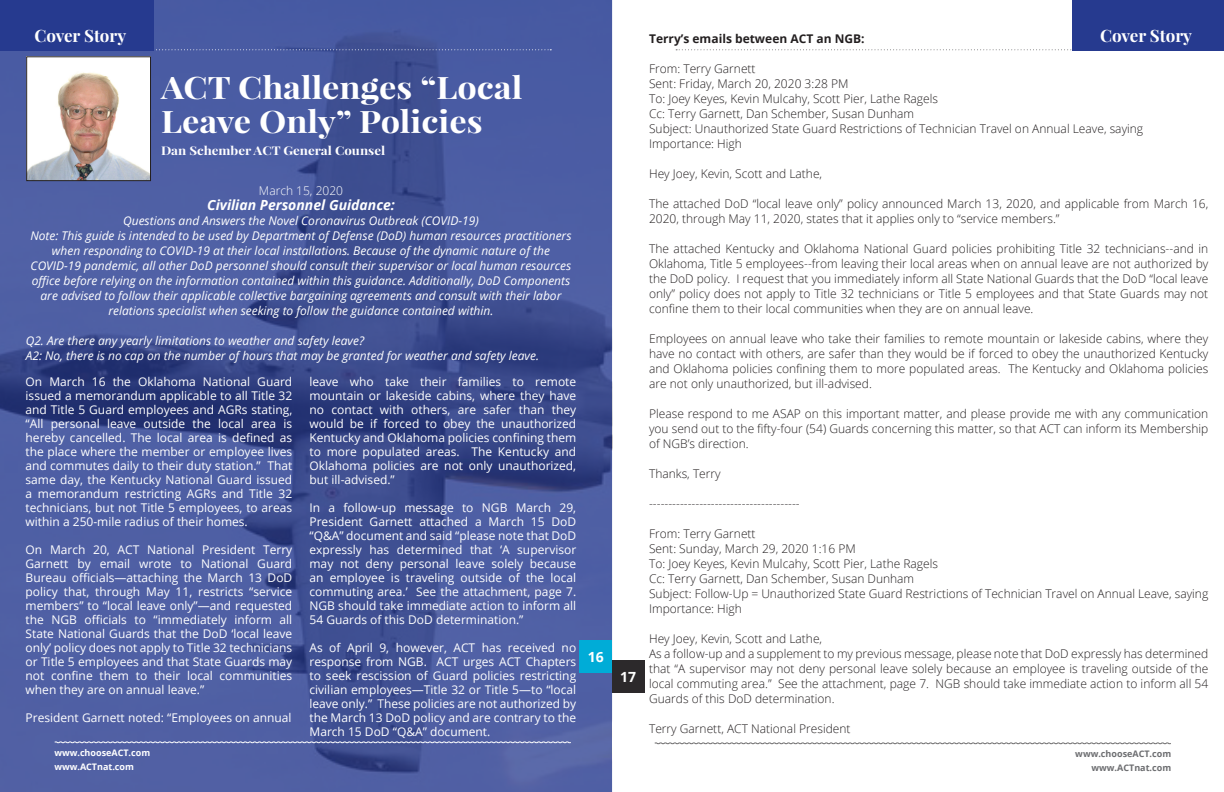
<style>
.page{position:relative;width:1224px;height:792px;background:#fff}
.page>*{position:absolute;margin:0;border:0;box-sizing:border-box;transform-origin:0 0}
.t1{font:700 31px/34px "Playfair Display";color:#fff;scale:1.11 1}
.t2{font:700 17px "Playfair Display";color:#fff}
.t3{font:italic 700 14px "Open Sans";color:#fff}
.t4{font:700 14px "Open Sans";color:#fff}
.t5{font:300 12px/15px "Open Sans";color:#231f20}
.t6{font:12px/14px "Open Sans";color:#fff;text-align:justify}
.t7{font:italic 12px/15px "Open Sans";color:#fff;text-align:center}
.t8{font:700 12px "Open Sans";color:#231f20}
.t9{font:700 12px "Playfair Display";color:#fff;scale:1.11 1}
.t10{font:300 12px "Open Sans";color:#fff}
.t11{font:700 9px/14px "Open Sans";color:#6c6d70;text-align:right}
.t12{font:700 9px/14px "Open Sans";color:#fff}
</style>
<div class="page">
<img style="left:0;top:0;width:612px;height:792px">
<img style="left:28px;top:58px;width:121px;height:121px">
<div style="left:26px;top:56px;width:125px;height:125px;border:1px solid #231f20"></div>
<svg style="left:154px;top:49px;width:397px;height:1px"></svg>
<div style="left:0;top:0;width:154px;height:50px;background:#263a8f"></div>
<svg style="left:676px;top:49px;width:396px;height:1px"></svg>
<div style="left:1072px;top:0;width:152px;height:50px;background:#263a8f"></div>
<svg style="left:654px;top:742px;width:517px;height:2px"></svg>
<svg style="left:54px;top:741px;width:517px;height:2px"></svg>
<div style="left:579px;top:641px;width:33px;height:32px;background:#00acd7"></div>
<div style="left:612px;top:661px;width:33px;height:32px;background:#2c292b"></div>
<h2 class="t2" style="left:34px;top:24px;width:93px">Cover Story</h2>
<h2 class="t2" style="left:1100px;top:24px;width:93px">Cover Story</h2>
<p class="t8" style="left:649px;top:30px;width:217px">Terry’s emails between ACT an NGB:</p>
<p class="t5" style="left:649px;top:61px;width:496px">From: Terry Garnett<br>Sent: Friday, March 20, 2020 3:28 PM<br>To: Joey Keyes, Kevin Mulcahy, Scott Pier, Lathe Ragels<br>Cc: Terry Garnett, Dan Schember, Susan Dunham<br>Subject: Unauthorized State Guard Restrictions of Technician Travel on Annual Leave, saying Importance: High</p>
<p class="t5" style="left:649px;top:166px;width:175px">Hey Joey, Kevin, Scott and Lathe,</p>
<p class="t5" style="left:649px;top:196px;width:561px">The attached DoD “local leave only” policy announced March 13, 2020, and applicable from March 16,<br>2020, through May 11, 2020, states that it applies only to “service members.”</p>
<p class="t5" style="left:649px;top:241px;width:561px;text-align:justify">The attached Kentucky and Oklahoma National Guard policies prohibiting Title 32 technicians--and in Oklahoma, Title 5 employees--from leaving their local areas when on annual leave are not authorized by the DoD policy. I request that you immediately inform all State National Guards that the DoD “local leave only” policy does not apply to Title 32 technicians or Title 5 employees and that State Guards may not confine them to their local communities when they are on annual leave.</p>
<p class="t5" style="left:649px;top:331px;width:561px;text-align:justify">Employees on annual leave who take their families to remote mountain or lakeside cabins, where they have no contact with others, are safer than they would be if forced to obey the unauthorized Kentucky and Oklahoma policies confining them to more populated areas. The Kentucky and Oklahoma policies are not only unauthorized, but ill-advised.</p>
<p class="t5" style="left:649px;top:406px;width:561px;text-align:justify">Please respond to me ASAP on this important matter, and please provide me with any communication you send out to the fifty-four (54) Guards concerning this matter, so that ACT can inform its Membership of NGB’s direction.</p>
<p class="t5" style="left:649px;top:466px;width:73px">Thanks, Terry</p>
<p class="t5" style="left:649px;top:496px;width:152px">---------------------------------------</p>
<p class="t5" style="left:649px;top:526px;width:561px">From: Terry Garnett<br>Sent: Sunday, March 29, 2020 1:16 PM<br>To: Joey Keyes, Kevin Mulcahy, Scott Pier, Lathe Ragels<br>Cc: Terry Garnett, Dan Schember, Susan Dunham<br>Subject: Follow-Up = Unauthorized State Guard Restrictions of Technician Travel on Annual Leave, saying Importance: High</p>
<p class="t5" style="left:649px;top:631px;width:561px">Hey Joey, Kevin, Scott and Lathe,<br>As a follow-up and a supplement to my previous message, please note that DoD expressly has determined that “A supervisor may not deny personal leave solely because an employee is traveling outside of the local commuting area.” See the attachment, page 7. NGB should take immediate action to inform all 54<br>Guards of this DoD determination.</p>
<p class="t5" style="left:649px;top:721px;width:203px">Terry Garnett, ACT National President</p>
<h1 class="t1" style="left:161px;top:71px;width:327px">ACT Challenges “Local<br>Leave Only” Policies</h1>
<p class="t9" style="left:161px;top:143px;width:203px">Dan Schember ACT General Counsel</p>
<p class="t10" style="left:259px;top:183px;width:86px">March 15, 2020</p>
<p class="t3" style="left:207px;top:195px;width:189px">Civilian Personnel Guidance:</p>
<p class="t7" style="left:30px;top:213px;width:543px">Questions and Answers the Novel Coronavirus Outbreak (COVID-19)<br>Note: This guide is intended to be used by Department of Defense (DoD) human resources practitioners when responding to COVID-19 at their local installations. Because of the dynamic nature of the COVID-19 pandemic, all other DoD personnel should consult their supervisor or local human resources office before relying on the information contained within this guidance. Additionally, DoD Components are advised to follow their applicable collective bargaining agreements and consult with their labor relations specialist when seeking to follow the guidance contained within.</p>
<p class="t7" style="left:26px;top:333px;width:515px;text-align:left">Q2. Are there any yearly limitations to weather and safety leave?<br>A2: No, there is no cap on the number of hours that may be granted for weather and safety leave.</p>
<p class="t6" style="left:26px;top:374px;width:268px">On March 16 the Oklahoma National Guard issued a memorandum applicable to all Title 32 and Title 5 Guard employees and AGRs stating, “All personal leave outside the local area is hereby cancelled. The local area is defined as the place where the member or employee lives and commutes daily to their duty station.” That same day, the Kentucky National Guard issued a memorandum restricting AGRs and Title 32 technicians, but not Title 5 employees, to areas within a 250-mile radius of their homes.</p>
<p class="t6" style="left:26px;top:542px;width:268px">On March 20, ACT National President Terry Garnett by email wrote to National Guard Bureau officials—attaching the March 13 DoD policy that, through May 11, restricts “service members” to “local leave only”—and requested the NGB officials to “immediately inform all State National Guards that the DoD ‘local leave only’ policy does not apply to Title 32 technicians or Title 5 employees and that State Guards may not confine them to their local communities when they are on annual leave.”</p>
<p class="t6" style="left:26px;top:710px;width:267px">President Garnett noted: “Employees on annual</p>
<p class="t6" style="left:310px;top:374px;width:268px">leave who take their families to remote mountain or lakeside cabins, where they have no contact with others, are safer than they would be if forced to obey the unauthorized Kentucky and Oklahoma policies confining them to more populated areas. The Kentucky and Oklahoma policies are not only unauthorized, but ill-advised.”</p>
<p class="t6" style="left:310px;top:500px;width:268px">In a follow-up message to NGB March 29, President Garnett attached a March 15 DoD “Q&amp;A” document and said “please note that DoD expressly has determined that ‘A supervisor may not deny personal leave solely because an employee is traveling outside of the local commuting area.’ See the attachment, page 7.<br>NGB should take immediate action to inform all 54 Guards of this DoD determination.”</p>
<p class="t6" style="left:310px;top:640px;width:268px">As of April 9, however, ACT has received no response from NGB. ACT urges ACT Chapters to seek rescission of Guard policies restricting civilian employees—Title 32 or Title 5—to “local leave only.” These policies are not authorized by the March 13 DoD policy and are contrary to the March 15 DoD “Q&amp;A” document.</p>
<p class="t4" style="left:588px;top:647px;width:17px">16</p>
<p class="t4" style="left:620px;top:667px;width:17px">17</p>
<p class="t12" style="left:54px;top:745px;width:97px">www.chooseACT.com www.ACTnat.com</p>
<p class="t11" style="left:1075px;top:746px;width:97px">www.chooseACT.com www.ACTnat.com</p>
</div>
